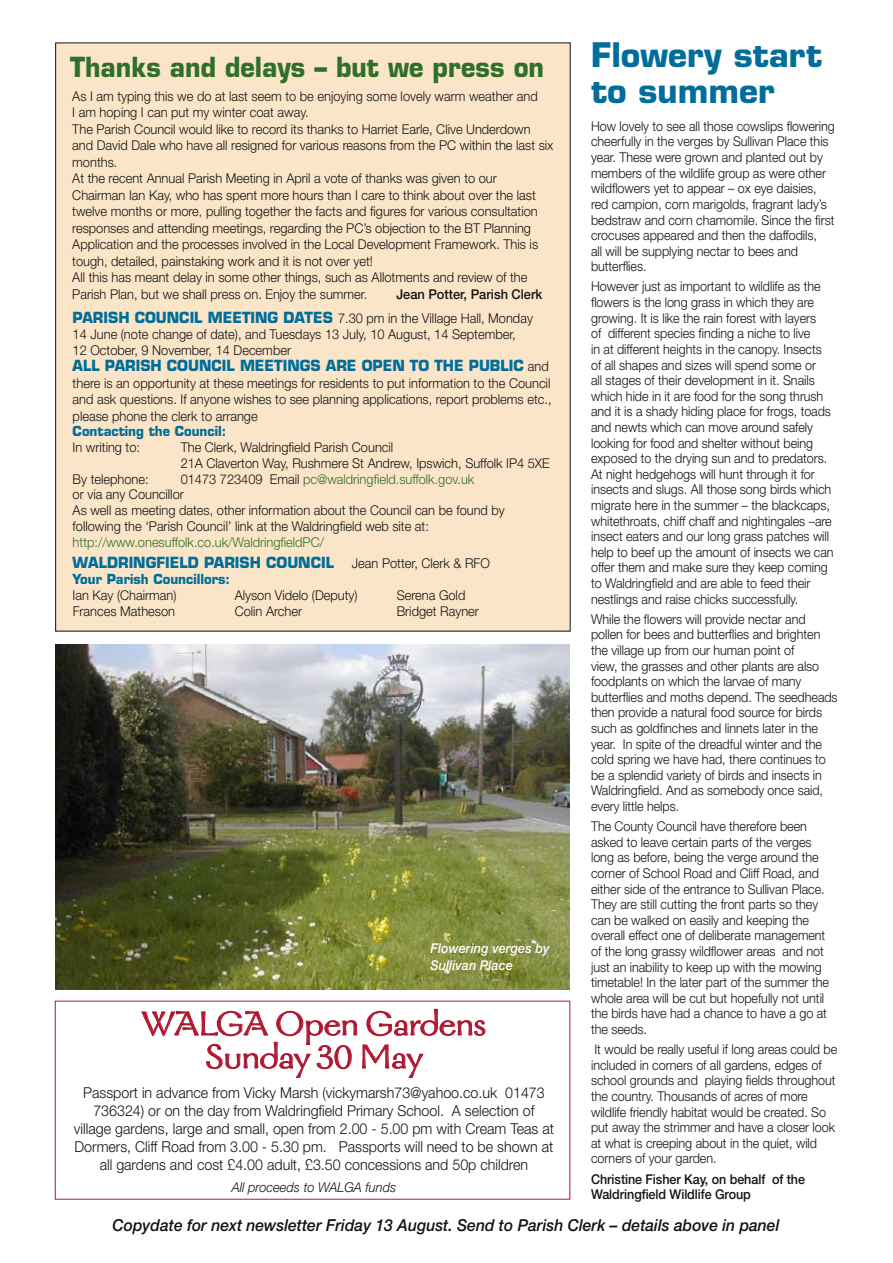
<style>
.page{position:relative;width:893px;height:1263px;background:#fff}
.page>*{position:absolute;margin:0;border:0;box-sizing:border-box;transform-origin:0 0}
.t1{font:37.5px/33px "Galahad Std";color:#af1730;text-align:center}
.t2{font:700 33px/36px "Eurostile LT Std";color:#006d9a}
.t3{font:700 27px "Eurostile LT Std";color:#306f2a;scale:.93 1}
.t4{font:italic 500 16.5px "Helvetica Neue";color:#121212;scale:.95 1}
.t5{font:300 15px/18px "Helvetica Neue";color:#121212;text-align:center;scale:.95 1}
.t6{font:700 15px "Eurostile LT Std";color:#006d9a;scale:.95 1}
.t7{font:300 13.5px/15.6px "Helvetica Neue";letter-spacing:-.005em;color:#121212;scale:.93 1}
.t8{font:300 13.5px/16.5px "Helvetica Neue";letter-spacing:-.005em;color:#121212;scale:.95 1}
.t9{font:500 13.5px/15.8px "Helvetica Neue";letter-spacing:-.005em;color:#121212;scale:.93 1}
.t10{font:300 13.5px "Helvetica Neue";color:#306f2a;scale:.95 1}
.t11{font:700 13.5px "Eurostile LT Std";color:#006d9a;scale:.95 1}
.t12{font:italic 500 13.5px/16.5px "Helvetica Neue";color:#fff;scale:.95 1}
.t13{font:italic 300 13.5px "Helvetica Neue";color:#121212;scale:.95 1}
.t14{font:500 13.5px "Helvetica Neue";letter-spacing:-.005em;color:#121212;scale:.95 1}
.s1{font-family:"Eurostile LT Std";font-weight:700;font-size:15px;color:#006d9a}
.s2{color:#306f2a}
</style>
<div class="page">
<div style="left:56px;top:43px;width:514px;height:588px;background:#fbe5c8"></div>
<svg style="left:142px;top:1000px;width:344px;height:78px"></svg>
<img style="left:55px;top:645px;width:515px;height:345px">
<h2 class="t2" style="left:591px;top:37px;width:233px">Flowery start to summer</h2>
<p class="t7" style="left:591px;top:118px;width:264px">How lovely to see all those cowslips flowering cheerfully in the verges by Sullivan Place this year. These were grown and planted out by members of the wildlife group as were other wildflowers yet to appear – ox eye daisies, red campion, corn marigolds, fragrant lady’s bedstraw and corn chamomile. Since the first crocuses appeared and then the daffodils,<br>all will be supplying nectar to bees and butterflies.</p>
<p class="t7" style="left:591px;top:279px;width:262px">However just as important to wildlife as the flowers is the long grass in which they are growing. It is like the rain forest with layers<br>of different species finding a niche to live<br>in at different heights in the canopy. Insects of all shapes and sizes will spend some or<br>all stages of their development in it. Snails which hide in it are food for the song thrush and it is a shady hiding place for frogs, toads and newts which can move around safely looking for food and shelter without being exposed to the drying sun and to predators.<br>At night hedgehogs will hunt through it for insects and slugs. All those song birds which migrate here in the summer – the blackcaps, whitethroats, chiff chaff and nightingales –are insect eaters and our long grass patches will help to beef up the amount of insects we can offer them and make sure they keep coming to Waldringfield and are able to feed their nestlings and raise chicks successfully.</p>
<p class="t7" style="left:591px;top:611px;width:267px">While the flowers will provide nectar and pollen for bees and butterflies and brighten the village up from our human point of<br>view, the grasses and other plants are also foodplants on which the larvae of many butterflies and moths depend. The seedheads then provide a natural food source for birds such as goldfinches and linnets later in the year. In spite of the dreadful winter and the cold spring we have had, there continues to be a splendid variety of birds and insects in Waldringfield. And as somebody once said, every little helps.</p>
<p class="t7" style="left:591px;top:818px;width:257px">The County Council have therefore been asked to leave certain parts of the verges long as before, being the verge around the corner of School Road and Cliff Road, and either side of the entrance to Sullivan Place.<br>They are still cutting the front parts so they can be walked on easily and keeping the overall effect one of deliberate management of the long grassy wildflower areas and not just an inability to keep up with the mowing timetable! In the later part of the summer the whole area will be cut but hopefully not until the birds have had a chance to have a go at the seeds.</p>
<p class="t7" style="left:591px;top:1041px;width:266px">It would be really useful if long areas could be included in corners of all gardens, edges of school grounds and playing fields throughout the country. Thousands of acres of more wildlife friendly habitat would be created. So put away the strimmer and have a closer look at what is creeping about in the quiet, wild corners of your garden.</p>
<p class="t9" style="left:591px;top:1171px;width:232px">Christine Fisher Kay, on behalf of the<br>Waldringfield Wildlife Group</p>
<p class="t4" style="left:112px;top:1215px;width:704px">Copydate for next newsletter Friday 13 August. Send to Parish Clerk – details above in panel</p>
<h3 class="t3" style="left:70px;top:51px;width:511px">Thanks and delays – but we press on</h3>
<p class="t8" style="left:72px;top:87px;width:508px">As I am typing this we do at last seem to be enjoying some lovely warm weather and<br>I am hoping I can put my winter coat away.<br>The Parish Council would like to record its thanks to Harriet Earle, Clive Underdown and David Dale who have all resigned for various reasons from the PC within the last six months.<br>At the recent Annual Parish Meeting in April a vote of thanks was given to our Chairman Ian Kay, who has spent more hours than I care to think about over the last twelve months or more, pulling together the facts and figures for various consultation responses and attending meetings, regarding the PC’s objection to the BT Planning Application and the processes involved in the Local Development Framework. This is tough, detailed, painstaking work and it is not over yet!<br>All this has meant delay in some other things, such as Allotments and review of the Parish Plan, but we shall press on. Enjoy the summer.</p>
<p class="t14" style="left:396px;top:286px;width:155px">Jean Potter, Parish Clerk</p>
<p class="t8" style="left:73px;top:310px;width:486px;line-height:15.8px"><span class="s1">PARISH COUNCIL MEETING DATES</span> 7.30 pm in the Village Hall, Monday<br>14 June (note change of date), and Tuesdays 13 July, 10 August, 14 September,<br>12 October, 9 November, 14 December</p>
<p class="t6" style="left:73px;top:356px;width:56px">All Parish</p>
<p class="t6" style="left:167px;top:356px;width:22px">Council</p>
<p class="t6" style="left:240px;top:356px;width:12px">meetings</p>
<p class="t6" style="left:326px;top:356px;width:12px">are</p>
<p class="t6" style="left:362px;top:356px;width:12px">open</p>
<p class="t6" style="left:410px;top:356px;width:37px">to the</p>
<p class="t6" style="left:469px;top:356px;width:43px">public</p>
<p class="t8" style="left:73px;top:358px;width:506px;text-indent:455px">and there is an opportunity at these meetings for residents to put information to the Council and ask questions. If anyone wishes to see planning applications, report problems etc., please phone the clerk to arrange</p>
<p class="t11" style="left:73px;top:423px;width:163px">Contacting the Council:</p>
<p class="t8" style="left:73px;top:439px;width:73px">In writing to:</p>
<p class="t8" style="left:181px;top:439px;width:390px;line-height:15.8px">The Clerk, Waldringfield Parish Council<br>21A Claverton Way, Rushmere St Andrew, Ipswich, Suffolk IP4 5XE</p>
<p class="t8" style="left:73px;top:470px;width:82px">By telephone:</p>
<p class="t8" style="left:73px;top:471px;width:456px;line-height:15.8px;text-indent:108px">01473 723409 Email <span class="s2">pc@waldringfield.suffolk.gov.uk<br></span>or via any Councillor<br>As well as meeting dates, other information about the Council can be found by following the ‘Parish Council’ link at the Waldringfield web site at:</p>
<p class="t10" style="left:73px;top:534px;width:266px">http://www.onesuffolk.co.uk/WaldringfieldPC/</p>
<p class="t6" style="left:73px;top:554px;width:277px">WALDRINGFIELD PARISH COUNCIL</p>
<p class="t8" style="left:352px;top:555px;width:147px">Jean Potter, Clerk &amp; RFO</p>
<p class="t11" style="left:73px;top:571px;width:167px">Your Parish Councillors:</p>
<p class="t8" style="left:73px;top:586px;width:111px">Ian Kay (Chairman)</p>
<p class="t8" style="left:235px;top:586px;width:131px">Alyson Videlo (Deputy)</p>
<p class="t8" style="left:397px;top:586px;width:74px">Serena Gold</p>
<p class="t8" style="left:73px;top:602px;width:109px">Frances Matheson</p>
<p class="t8" style="left:235px;top:602px;width:73px">Colin Archer</p>
<p class="t8" style="left:397px;top:602px;width:88px">Bridget Rayner</p>
<p class="t12" style="left:431px;top:940px;width:127px">Flowering verges by<br>Sullivan Place</p>
<h1 class="t1" style="left:142px;top:1005px;width:346px">WALGA Open Gardens<br>Sunday 30 May</h1>
<p class="t5" style="left:74px;top:1083px;width:507px">Passport in advance from Vicky Marsh (vickymarsh73@yahoo.co.uk 01473<br>736324) or on the day from Waldringfield Primary School. A selection of village gardens, large and small, open from 2.00 - 5.00 pm with Cream Teas at Dormers, Cliff Road from 3.00 - 5.30 pm. Passports will need to be shown at all gardens and cost £4.00 adult, £3.50 concessions and 50p children</p>
<p class="t13" style="left:232px;top:1179px;width:175px">All proceeds to WALGA funds</p>
</div>
